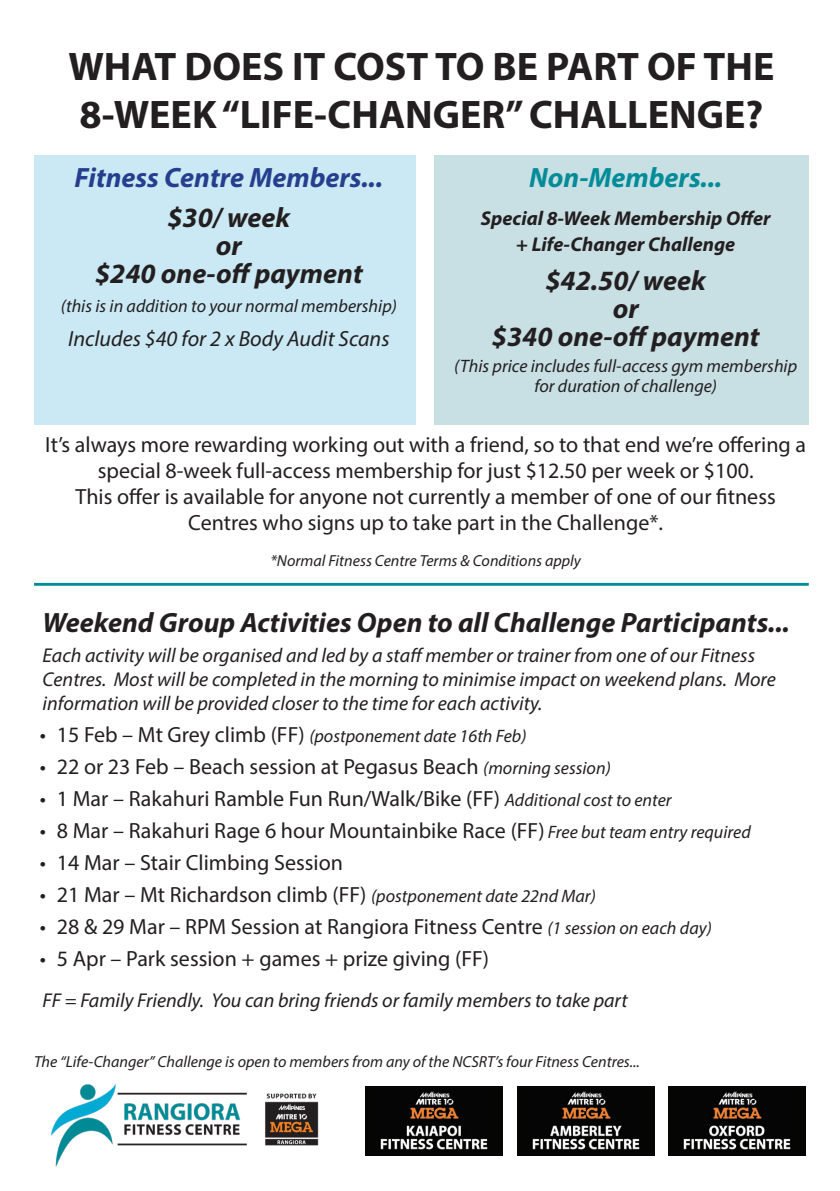
<style>
.page{position:relative;width:840px;height:1191px;background:#fff}
.page>*{position:absolute;margin:0;border:0;box-sizing:border-box;transform-origin:0 0}
.t1{font:700 40px/48px "Myriad Pro";color:#231f20}
.t2{font:italic 700 28px "Myriad Pro";color:#231f20}
.t3{font:italic 700 28px "Myriad Pro";color:#253f8e}
.t4{font:italic 700 28px "Myriad Pro";color:#008c98}
.t5{font:22px/26px "Myriad Pro";color:#231f20;text-align:center}
.t6{font:italic 22px "Myriad Pro";color:#231f20}
.t7{font:italic 20px/24px "Myriad Pro";color:#231f20}
.t8{font:italic 700 20px/26px "Myriad Pro";color:#231f20;text-align:center}
.t9{font:italic 18px/20px "Myriad Pro";color:#231f20;text-align:center}
.t10{font:italic 16px "Myriad Pro";color:#231f20}
.s1{font-style:normal;font-size:22px}
.s2{font-style:italic;font-size:18px}
</style>
<div class="page">
<div style="left:34px;top:155px;width:381px;height:269px;background:#cae9f4"></div>
<div style="left:434px;top:155px;width:374px;height:269px;background:#c8dfe4"></div>
<hr style="left:34px;top:583px;width:774px;height:3px;background:#008c98">
<img style="left:51px;top:1084px;width:268px;height:83px">
<img style="left:517px;top:1086px;width:137px;height:69px">
<img style="left:365px;top:1086px;width:137px;height:69px">
<img style="left:668px;top:1086px;width:137px;height:69px">
<p class="t1" style="left:68px;top:41px;width:707px">WHAT DOES IT COST TO BE PART OF THE<br>8-WEEK “LIFE-CHANGER” CHALLENGE?</p>
<p class="t3" style="left:75px;top:160px;width:310px">Fitness Centre Members...</p>
<p class="t2" style="left:167px;top:199px;width:124px">$30/ week</p>
<p class="t2" style="left:216px;top:227px;width:28px">or</p>
<p class="t2" style="left:95px;top:255px;width:269px">$240 one-off payment</p>
<p class="t9" style="left:61px;top:296px;width:337px">(this is in addition to your normal membership)</p>
<p class="t6" style="left:68px;top:325px;width:322px">Includes $40 for 2 x Body Audit Scans</p>
<p class="t4" style="left:529px;top:160px;width:194px">Non-Members...</p>
<p class="t8" style="left:480px;top:204px;width:291px">Special 8-Week Membership Offer + Life-Changer Challenge</p>
<p class="t2" style="left:545px;top:262px;width:162px">$42.50/ week</p>
<p class="t2" style="left:612px;top:290px;width:28px">or</p>
<p class="t2" style="left:491px;top:318px;width:269px">$340 one-off payment</p>
<p class="t9" style="left:454px;top:355px;width:344px">(This price includes full-access gym membership for duration of challenge)</p>
<p class="t5" style="left:45px;top:431px;width:762px">It’s always more rewarding working out with a friend, so to that end we’re offering a special 8-week full-access membership for just $12.50 per week or $100.<br>This offer is available for anyone not currently a member of one of our fitness Centres who signs up to take part in the Challenge*.</p>
<p class="t10" style="left:270px;top:551px;width:312px">*Normal Fitness Centre Terms &amp; Conditions apply</p>
<p class="t2" style="left:43px;top:604px;width:748px">Weekend Group Activities Open to all Challenge Participants...</p>
<p class="t7" style="left:43px;top:642px;width:734px">Each activity will be organised and led by a staff member or trainer from one of our Fitness<br>Centres. Most will be completed in the morning to minimise impact on weekend plans. More information will be provided closer to the time for each activity.</p>
<p class="t9" style="left:40px;top:725px;width:488px"><span class="s1">• 15 Feb – Mt Grey climb (FF)</span> (postponement date 16th Feb)</p>
<p class="t5" style="left:40px;top:753px;width:572px">• 22 or 23 Feb – Beach session at Pegasus Beach <span class="s2">(morning session)</span></p>
<p class="t5" style="left:40px;top:785px;width:633px">• 1 Mar – Rakahuri Ramble Fun Run/Walk/Bike (FF) <span class="s2">Additional cost to enter</span></p>
<p class="t5" style="left:40px;top:817px;width:712px">• 8 Mar – Rakahuri Rage 6 hour Mountainbike Race (FF) <span class="s2">Free but team entry required</span></p>
<p class="t5" style="left:40px;top:849px;width:305px">• 14 Mar – Stair Climbing Session</p>
<p class="t5" style="left:40px;top:881px;width:557px">• 21 Mar – Mt Richardson climb (FF) <span class="s2">(postponement date 22nd Mar)</span></p>
<p class="t5" style="left:40px;top:913px;width:673px">• 28 &amp; 29 Mar – RPM Session at Rangiora Fitness Centre <span class="s2">(1 session on each day)</span></p>
<p class="t5" style="left:40px;top:945px;width:450px">• 5 Apr – Park session + games + prize giving (FF)</p>
<p class="t7" style="left:43px;top:988px;width:586px">FF = Family Friendly. You can bring friends or family members to take part</p>
<p class="t10" style="left:34px;top:1051px;width:607px">The “Life-Changer” Challenge is open to members from any of the NCSRT’s four Fitness Centres...</p>
</div>
